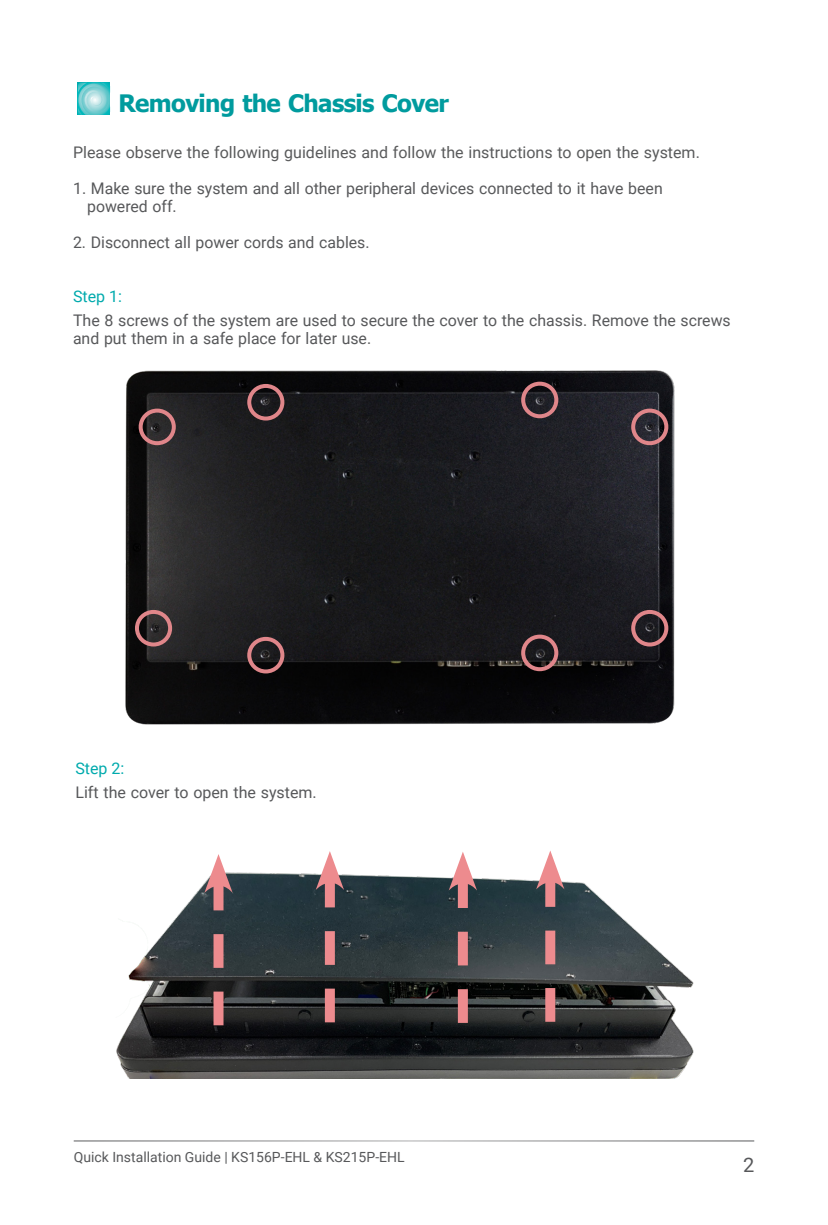
<style>
.page{position:relative;width:828px;height:1225px;background:#fff}
.page>*{position:absolute;margin:0;border:0;box-sizing:border-box;transform-origin:0 0}
.Subheading_1{font:700 24px "Tahoma";letter-spacing:-.025em;color:#009b9e}
.t1{font:20px "Roboto";color:#57585a}
.Body_Text{font:16px/18px "Roboto";color:#57585a}
.Body_Text-2{font:16px "Roboto";color:#595a5b}
.t2{font:16px "Roboto";color:#00aaad}
.t3{font:14px "Roboto";color:#57585a}
</style>
<div class="page">
<svg style="left:78px;top:83px;width:32px;height:32px"></svg>
<img style="left:116px;top:872px;width:578px;height:206px">
<svg style="left:204px;top:854px;width:29px;height:171px;background:#735e62"></svg>
<svg style="left:316px;top:851px;width:28px;height:171px;background:#715d60"></svg>
<svg style="left:449px;top:852px;width:28px;height:171px;background:#766164"></svg>
<svg style="left:536px;top:850px;width:28px;height:171px;background:#7d696c"></svg>
<img style="left:125px;top:370px;width:550px;height:355px">
<div style="left:247px;top:384px;width:37px;height:36px;border:4px solid #e0868a;border-radius:50%"></div>
<div style="left:521px;top:382px;width:37px;height:36px;border:4px solid #e0868a;border-radius:50%"></div>
<div style="left:631px;top:408px;width:37px;height:37px;border:4px solid #e0868a;border-radius:50%"></div>
<div style="left:139px;top:408px;width:37px;height:37px;border:4px solid #e0868a;border-radius:50%"></div>
<div style="left:135px;top:610px;width:37px;height:36px;border:4px solid #e0868a;border-radius:50%"></div>
<div style="left:247px;top:637px;width:37px;height:36px;border:4px solid #e0868a;border-radius:50%"></div>
<div style="left:521px;top:634px;width:37px;height:37px;border:4px solid #e0868a;border-radius:50%"></div>
<div style="left:631px;top:610px;width:37px;height:36px;border:4px solid #e0868a;border-radius:50%"></div>
<hr style="left:74px;top:1140px;width:680px;height:1px;background:#57585a">
<p class="Subheading_1" style="left:118px;top:87px;width:332px">Removing the Chassis Cover</p>
<p class="Body_Text-2" style="left:73px;top:141px;width:628px">Please observe the following guidelines and follow the instructions to open the system.</p>
<p class="Body_Text" style="left:87px;top:179px;width:577px;text-indent:-14px">1. Make sure the system and all other peripheral devices connected to it have been powered off.</p>
<p class="Body_Text" style="left:73px;top:233px;width:298px">2. Disconnect all power cords and cables.</p>
<p class="t2" style="left:73px;top:285px;width:51px">Step 1:</p>
<p class="Body_Text" style="left:73px;top:310px;width:659px">The 8 screws of the system are used to secure the cover to the chassis. Remove the screws and put them in a safe place for later use.</p>
<p class="t2" style="left:75px;top:757px;width:51px">Step 2:</p>
<p class="Body_Text" style="left:75px;top:782px;width:243px">Lift the cover to open the system.</p>
<p class="t3" style="left:74px;top:1147px;width:332px">Quick Installation Guide | KS156P-EHL &amp; KS215P-EHL</p>
<p class="t1" style="left:743px;top:1150px;width:13px">2</p>
</div>
